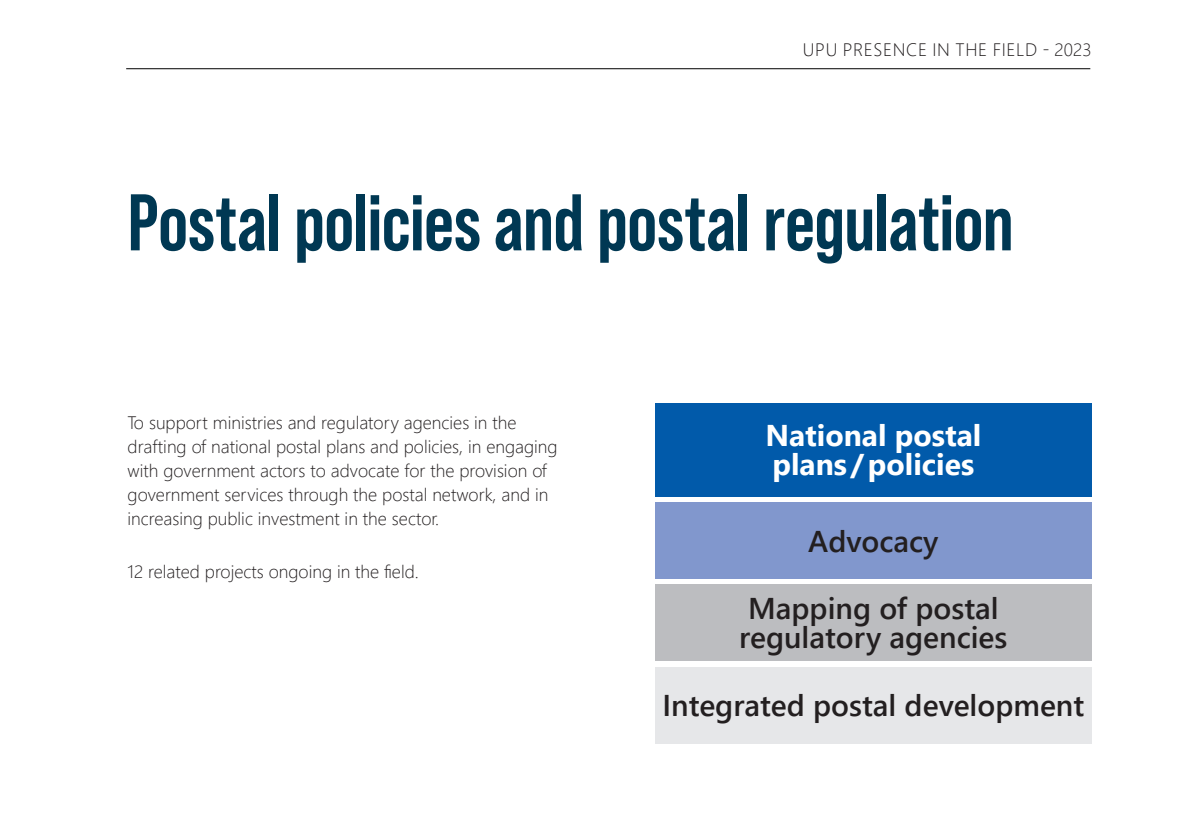
<style>
.page{position:relative;width:1191px;height:840px;background:#fff}
.page>*{position:absolute;margin:0;border:0;box-sizing:border-box;transform-origin:0 0}
.t1{font:700 80px "Bebas Neue Pro";letter-spacing:-.01em;color:#003853}
.t2{font:600 30px "Segoe UI";color:#231f20}
.t3{font:700 30px "Segoe UI";color:#fff}
.t4{font:300 18px/24px "Segoe UI";color:#231f20}
.t5{font:300 18px "Segoe UI";letter-spacing:.035em;color:#231f20}
</style>
<div class="page">
<hr style="left:126px;top:68px;width:964px;height:1px;background:#000001">
<div style="left:655px;top:403px;width:436px;height:93px;background:#015aaa"></div>
<div style="left:655px;top:502px;width:436px;height:76px;background:#8197cd"></div>
<div style="left:655px;top:584px;width:436px;height:76px;background:#bcbdc0"></div>
<div style="left:655px;top:666px;width:436px;height:77px;background:#e6e7e9"></div>
<p class="t5" style="left:803px;top:32px;width:290px">UPU PRESENCE IN THE FIELD - 2023</p>
<p class="t1" style="left:128px;top:177px;width:887px">Postal policies and postal regulation</p>
<p class="t4" style="left:128px;top:409px;width:431px">To support ministries and regulatory agencies in the drafting of national postal plans and policies, in engaging with government actors to advocate for the provision of government services through the postal network, and in increasing public investment in the sector.</p>
<p class="t4" style="left:128px;top:557px;width:293px">12 related projects ongoing in the field.</p>
<p class="t3" style="left:765px;top:407px;width:217px">National postal</p>
<p class="t3" style="left:772px;top:436px;width:203px">plans /policies</p>
<p class="t2" style="left:808px;top:512px;width:132px">Advocacy</p>
<p class="t2" style="left:748px;top:580px;width:252px">Mapping of postal</p>
<p class="t2" style="left:739px;top:609px;width:270px">regulatory agencies</p>
<p class="t2" style="left:662px;top:676px;width:423px">Integrated postal development</p>
</div>
